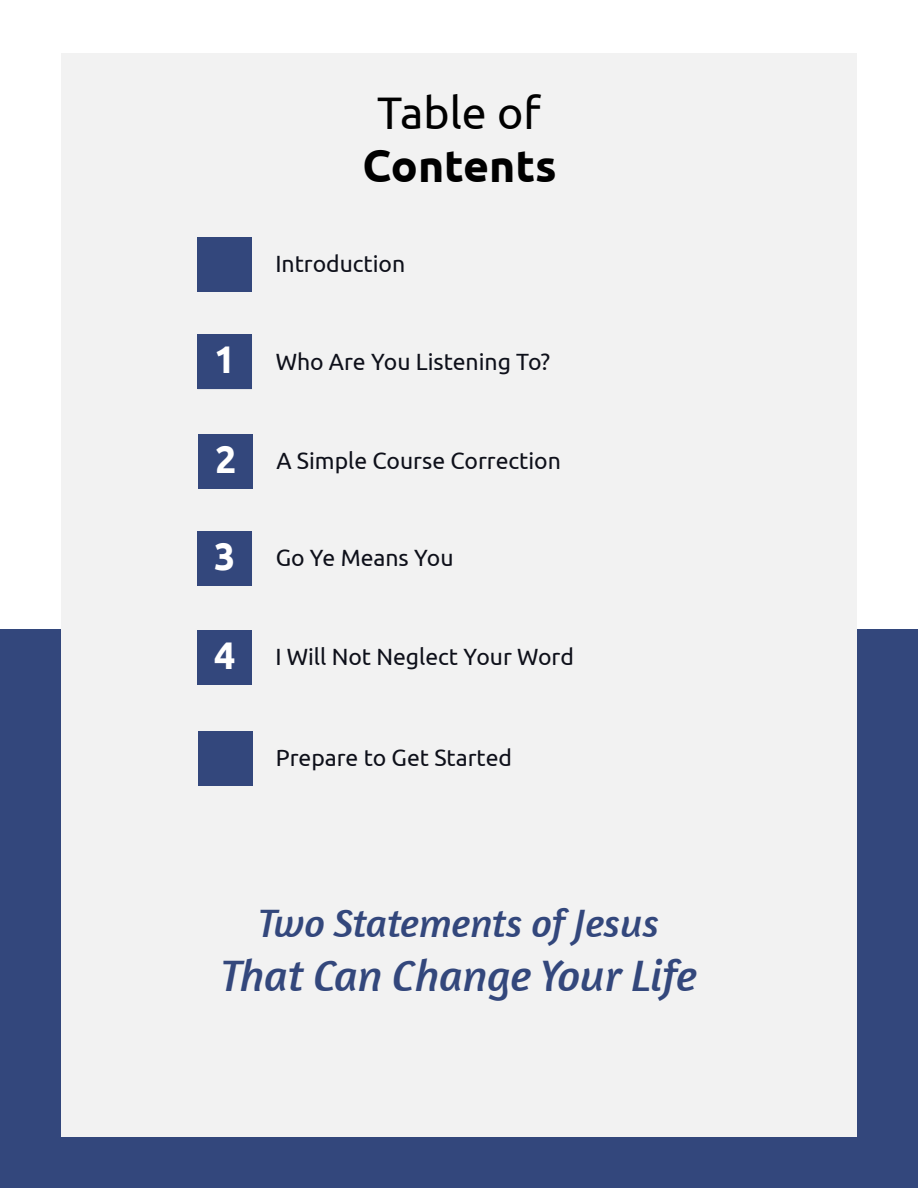
<style>
.page{position:relative;width:918px;height:1188px;background:#fff}
.page>*{position:absolute;margin:0;border:0;box-sizing:border-box;transform-origin:0 0}
.t1{font:italic 45px "Amaranth";letter-spacing:-.005em;color:#33477c}
.t2{font:700 44.7px "Ubuntu";color:#000}
.t3{font:44.7px "Ubuntu";color:#000}
.t4{font:italic 40.5px "Amaranth";letter-spacing:-.005em;color:#33477c}
.t5{font:22.95px "Ubuntu";color:#0e101a}
.s1{font-weight:700;font-size:37.65px;color:#33477c}
.s2{font-weight:700;font-size:37.65px;color:#fff}
</style>
<div class="page">
<div style="left:0;top:629px;width:918px;height:559px;background:#33477c"></div>
<div style="left:61px;top:53px;width:796px;height:1083px;background:#f2f2f2"></div>
<div style="left:197px;top:237px;width:55px;height:55px;background:#33477c"></div>
<div style="left:198px;top:335px;width:54px;height:54px;background:#33477c"></div>
<div style="left:198px;top:434px;width:55px;height:55px;background:#33477c"></div>
<div style="left:198px;top:532px;width:54px;height:54px;background:#33477c"></div>
<div style="left:197px;top:630px;width:55px;height:54px;background:#33477c"></div>
<div style="left:198px;top:731px;width:55px;height:55px;background:#33477c"></div>
<h2 class="t3" style="left:377px;top:86px;width:165px">Table of</h2>
<h2 class="t2" style="left:363px;top:139px;width:196px">Contents</h2>
<p class="t5" style="left:214px;top:250px;width:193px"><span class="s1">1</span> Introduction</p>
<p class="t5" style="left:214px;top:348px;width:337px"><span class="s2">1</span> Who Are You Listening To?</p>
<p class="t5" style="left:215px;top:447px;width:347px"><span class="s2">2</span> A Simple Course Correction</p>
<p class="t5" style="left:214px;top:544px;width:241px"><span class="s2">3</span> Go Ye Means You</p>
<p class="t5" style="left:214px;top:643px;width:361px"><span class="s2">4</span> I Will Not Neglect Your Word</p>
<p class="t5" style="left:215px;top:744px;width:298px"><span class="s1">6</span> Prepare to Get Started</p>
<h3 class="t4" style="left:259px;top:900px;width:402px">Two Statements of Jesus</h3>
<h1 class="t1" style="left:221px;top:950px;width:477px">That Can Change Your Life</h1>
</div>
